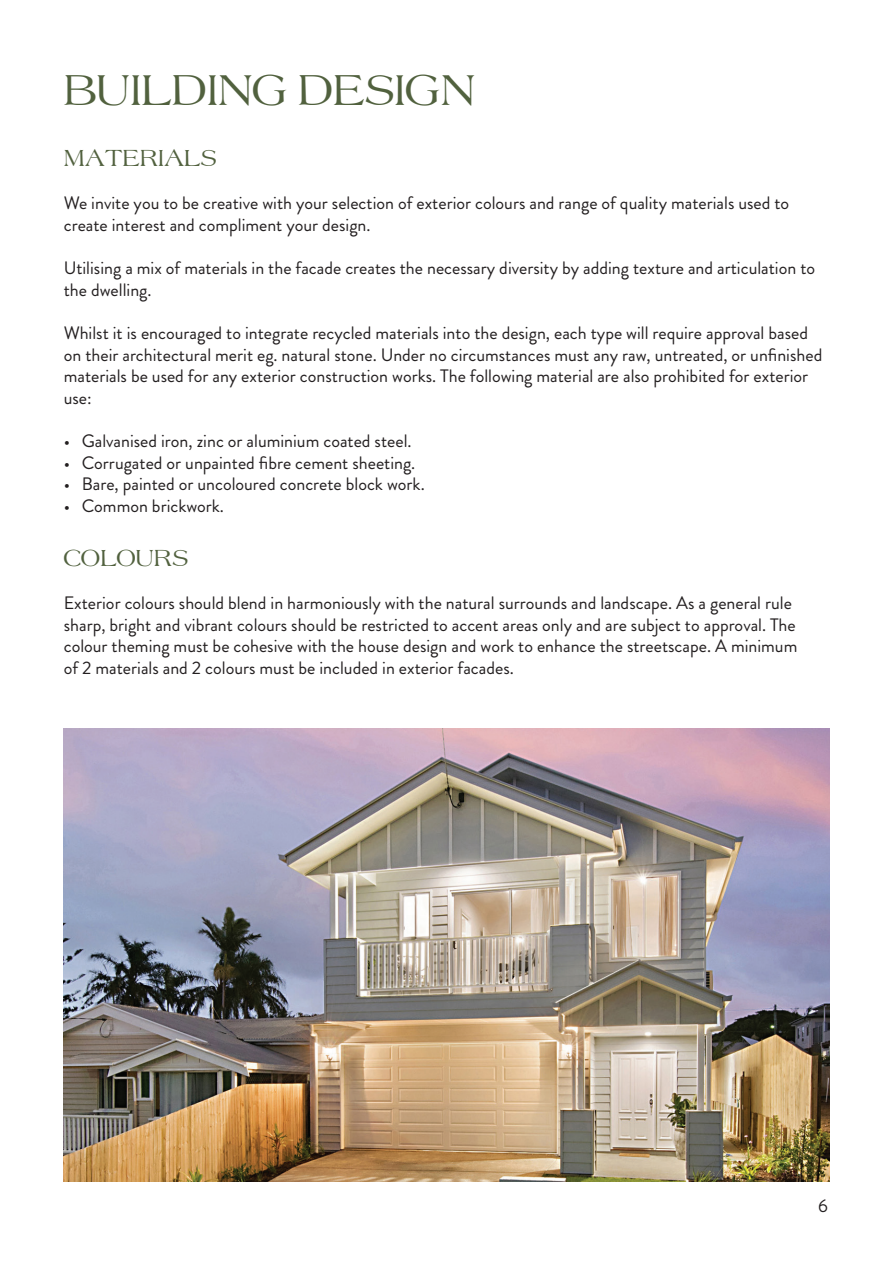
<style>
.page{position:relative;width:893px;height:1263px;background:#fff}
.page>*{position:absolute;margin:0;border:0;box-sizing:border-box;transform-origin:0 0}
.t1{font:39px "Americana";color:#51613e}
.t2{font:21px "Americana";color:#51613e}
.t3{font:18px/21.6px "Brandon Grotesque";color:#231f20}
</style>
<div class="page">
<img style="left:64px;top:729px;width:765px;height:452px">
<h1 class="t1" style="left:64px;top:64px;width:413px">BUILDING DESIGN</h1>
<p class="t2" style="left:64px;top:144px;width:154px">MATERIALS</p>
<p class="t3" style="left:64px;top:193px;width:727px">We invite you to be creative with your selection of exterior colours and range of quality materials used to create interest and compliment your design.</p>
<p class="t3" style="left:64px;top:257px;width:753px">Utilising a mix of materials in the facade creates the necessary diversity by adding texture and articulation to the dwelling.</p>
<p class="t3" style="left:64px;top:322px;width:760px">Whilst it is encouraged to integrate recycled materials into the design, each type will require approval based on their architectural merit eg. natural stone. Under no circumstances must any raw, untreated, or unfinished materials be used for any exterior construction works. The following material are also prohibited for exterior use:</p>
<p class="t3" style="left:64px;top:430px;width:349px">• Galvanised iron, zinc or aluminium coated steel.</p>
<p class="t3" style="left:64px;top:452px;width:353px">• Corrugated or unpainted fibre cement sheeting.</p>
<p class="t3" style="left:64px;top:473px;width:362px">• Bare, painted or uncoloured concrete block work.</p>
<p class="t3" style="left:64px;top:495px;width:162px">• Common brickwork.</p>
<p class="t2" style="left:64px;top:544px;width:126px">COLOURS</p>
<p class="t3" style="left:64px;top:592px;width:735px">Exterior colours should blend in harmoniously with the natural surrounds and landscape. As a general rule sharp, bright and vibrant colours should be restricted to accent areas only and are subject to approval. The colour theming must be cohesive with the house design and work to enhance the streetscape. A minimum of 2 materials and 2 colours must be included in exterior facades.</p>
<p class="t3" style="left:818px;top:1195px;width:11px">6</p>
</div>
